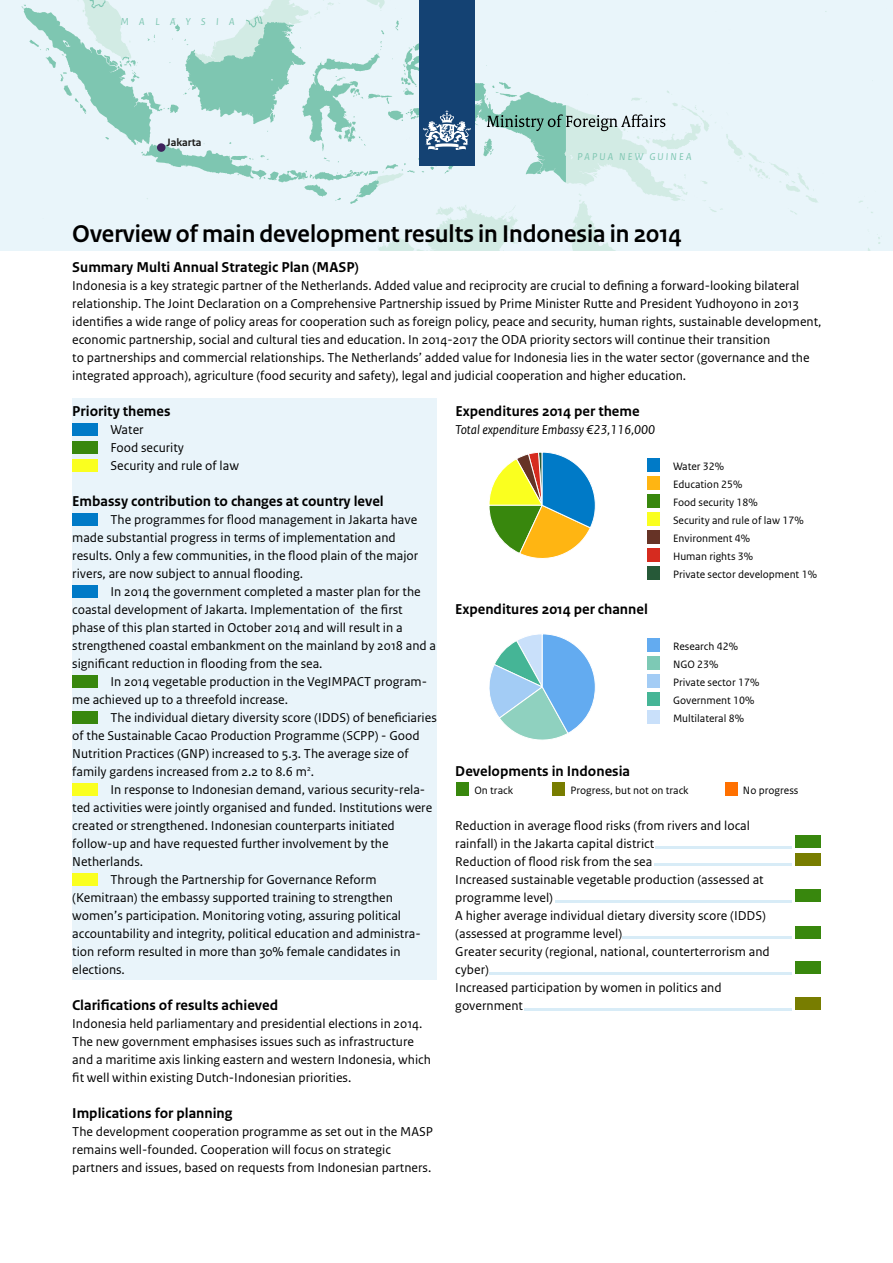
<style>
.page{position:relative;width:893px;height:1263px;background:#fff}
.page>*{position:absolute;margin:0;border:0;box-sizing:border-box;transform-origin:0 0}
.t1{font:700 25.5px "Rijksoverheid Sans Heading";color:#000}
.t2{font:700 15px "Rijksoverheid Sans Text";color:#000}
.t3{font:13.5px/18px "Rijksoverheid Sans Text";color:#000}
.t4{font:italic 13.5px "Rijksoverheid Sans Text";color:#000}
.t5{font:11.25px/18px "Rijksoverheid Sans Text";color:#000}
.t6{font:700 11.25px "Rijksoverheid Sans Text";color:#1d1d1b}
.t7{font:italic 10.5px "Rijksoverheid Sans Text";letter-spacing:.2em;color:#7ec6b1}
.t8{font:italic 10.5px "Rijksoverheid Sans Text";letter-spacing:1em;color:#7ec6b1}
</style>
<div class="page">
<div style="left:0;top:0;width:893px;height:251px;background:#e9f5fa"></div>
<svg style="left:21px;top:5px;width:490px;height:199px"></svg>
<svg style="left:63px;top:40px;width:7px;height:7px"></svg>
<svg style="left:77px;top:0;width:314px;height:65px"></svg>
<div style="left:157px;top:143px;width:8px;height:9px;background:#3f245d;border-radius:50%"></div>
<div style="left:72px;top:399px;width:365px;height:581px;background:#e9f4fa"></div>
<div style="left:419px;top:0;width:56px;height:166px;background:#144273"></div>
<svg style="left:359px;top:90px;width:521px;height:161px"></svg>
<div style="left:72px;top:423px;width:26px;height:13px;background:#007ac7"></div>
<div style="left:72px;top:441px;width:26px;height:13px;background:#38870d"></div>
<div style="left:72px;top:459px;width:26px;height:13px;background:#faff1f"></div>
<div style="left:72px;top:513px;width:26px;height:13px;background:#007ac7"></div>
<div style="left:72px;top:585px;width:26px;height:13px;background:#007ac7"></div>
<div style="left:72px;top:675px;width:26px;height:13px;background:#38870d"></div>
<div style="left:72px;top:711px;width:26px;height:13px;background:#38870d"></div>
<div style="left:72px;top:783px;width:26px;height:13px;background:#faff1f"></div>
<div style="left:72px;top:873px;width:26px;height:13px;background:#faff1f"></div>
<div style="left:647px;top:459px;width:13px;height:13px;background:#007ac7"></div>
<div style="left:647px;top:477px;width:13px;height:13px;background:#ffb512"></div>
<div style="left:647px;top:495px;width:13px;height:13px;background:#38870d"></div>
<div style="left:647px;top:513px;width:13px;height:13px;background:#faff1f"></div>
<div style="left:647px;top:531px;width:13px;height:13px;background:#663326"></div>
<div style="left:647px;top:549px;width:13px;height:13px;background:#d62b1f"></div>
<div style="left:647px;top:567px;width:13px;height:13px;background:#265938"></div>
<div style="left:647px;top:639px;width:13px;height:13px;background:#63abf0"></div>
<div style="left:647px;top:657px;width:13px;height:13px;background:#7dc9b5"></div>
<div style="left:647px;top:675px;width:13px;height:13px;background:#a3ccf5"></div>
<div style="left:647px;top:693px;width:13px;height:13px;background:#45b596"></div>
<div style="left:647px;top:711px;width:13px;height:13px;background:#c9e0fa"></div>
<svg style="left:489px;top:634px;width:106px;height:106px"></svg>
<div style="left:795px;top:835px;width:26px;height:13px;background:#38870d"></div>
<div style="left:795px;top:853px;width:26px;height:13px;background:#787d00"></div>
<div style="left:795px;top:889px;width:26px;height:13px;background:#38870d"></div>
<div style="left:795px;top:926px;width:26px;height:12px;background:#38870d"></div>
<div style="left:795px;top:961px;width:26px;height:13px;background:#38870d"></div>
<div style="left:795px;top:997px;width:26px;height:13px;background:#787d00"></div>
<hr style="left:655px;top:846px;width:137px;height:2px;background:#d8ecf7">
<hr style="left:655px;top:864px;width:137px;height:2px;background:#d8ecf7">
<hr style="left:555px;top:900px;width:237px;height:2px;background:#d8ecf7">
<hr style="left:622px;top:936px;width:170px;height:2px;background:#d8ecf7">
<hr style="left:489px;top:972px;width:303px;height:2px;background:#d8ecf7">
<hr style="left:525px;top:1008px;width:267px;height:2px;background:#d8ecf7">
<div style="left:456px;top:783px;width:13px;height:13px;background:#38870d"></div>
<div style="left:552px;top:783px;width:13px;height:13px;background:#787d00"></div>
<div style="left:725px;top:783px;width:13px;height:13px;background:#ff7000"></div>
<svg style="left:489px;top:452px;width:107px;height:107px"></svg>
<p class="t8" style="left:121px;top:15px;width:115px">MALAYSIA</p>
<p class="t6" style="left:167px;top:136px;width:36px">Jakarta</p>
<p class="t7" style="left:577px;top:151px;width:116px">PAPUA NEW GUINEA</p>
<h1 class="t1" style="left:72px;top:219px;width:611px">Overview of main development results in Indonesia in 2014</h1>
<p class="t2" style="left:72px;top:258px;width:288px">Summary Multi Annual Strategic Plan (MASP)</p>
<p class="t3" style="left:72px;top:277px;width:751px">Indonesia is a key strategic partner of the Netherlands. Added value and reciprocity are crucial to defining a forward-looking bilateral relationship. The Joint Declaration on a Comprehensive Partnership issued by Prime Minister Rutte and President Yudhoyono in 2013 identifies a wide range of policy areas for cooperation such as foreign policy, peace and security, human rights, sustainable development, economic partnership, social and cultural ties and education. In 2014-2017 the ODA priority sectors will continue their transition<br>to partnerships and commercial relationships. The Netherlands’ added value for Indonesia lies in the water sector (governance and the integrated approach), agriculture (food security and safety), legal and judicial cooperation and higher education.</p>
<p class="t2" style="left:72px;top:402px;width:100px">Priority themes</p>
<p class="t3" style="left:111px;top:421px;width:130px">Water<br>Food security<br>Security and rule of law</p>
<p class="t2" style="left:72px;top:492px;width:313px">Embassy contribution to changes at country level</p>
<p class="t3" style="left:72px;top:511px;width:348px;text-indent:38px">The programmes for flood management in Jakarta have made substantial progress in terms of implementation and results. Only a few communities, in the flood plain of the major rivers, are now subject to annual flooding.</p>
<p class="t3" style="left:72px;top:583px;width:365px;text-indent:38px">In 2014 the government completed a master plan for the coastal development of Jakarta. Implementation of the first phase of this plan started in October 2014 and will result in a strengthened coastal embankment on the mainland by 2018 and a significant reduction in flooding from the sea.</p>
<p class="t3" style="left:72px;top:673px;width:356px;text-indent:38px">In 2014 vegetable production in the VegIMPACT program&shy;me achieved up to a threefold increase.</p>
<p class="t3" style="left:72px;top:709px;width:366px;text-indent:38px">The individual dietary diversity score (IDDS) of beneficiaries of the Sustainable Cacao Production Programme (SCPP) - Good Nutrition Practices (GNP) increased to 5.3. The average size of family gardens increased from 2.2 to 8.6 m<sup>2</sup>.</p>
<p class="t3" style="left:111px;top:781px;width:316px">In response to Indonesian demand, various security-rela-</p>
<p class="t3" style="left:72px;top:799px;width:361px">ted activities were jointly organised and funded. Institutions were</p>
<p class="t3" style="left:72px;top:817px;width:324px">created or strengthened. Indonesian counterparts initiated</p>
<p class="t3" style="left:72px;top:835px;width:318px">follow-up and have requested further involvement by the</p>
<p class="t3" style="left:72px;top:853px;width:72px">Netherlands.</p>
<p class="t3" style="left:111px;top:871px;width:267px">Through the Partnership for Governance Reform</p>
<p class="t3" style="left:72px;top:889px;width:322px">(Kemitraan) the embassy supported training to strengthen</p>
<p class="t3" style="left:72px;top:907px;width:330px">women’s participation. Monitoring voting, assuring political</p>
<p class="t3" style="left:72px;top:925px;width:350px">accountability and integrity, political education and administra-</p>
<p class="t3" style="left:72px;top:943px;width:330px">tion reform resulted in more than 30% female candidates in</p>
<p class="t3" style="left:72px;top:961px;width:54px">elections.</p>
<p class="t2" style="left:72px;top:996px;width:207px">Clarifications of results achieved</p>
<p class="t3" style="left:72px;top:1015px;width:360px">Indonesia held parliamentary and presidential elections in 2014.<br>The new government emphasises issues such as infrastructure and a maritime axis linking eastern and western Indonesia, which fit well within existing Dutch-Indonesian priorities.</p>
<p class="t2" style="left:72px;top:1104px;width:162px">Implications for planning</p>
<p class="t3" style="left:72px;top:1123px;width:362px">The development cooperation programme as set out in the MASP remains well-founded. Cooperation will focus on strategic partners and issues, based on requests from Indonesian partners.</p>
<p class="t2" style="left:455px;top:402px;width:186px">Expenditures 2014 per theme</p>
<p class="t4" style="left:455px;top:422px;width:201px">Total expenditure Embassy €23,116,000</p>
<p class="t2" style="left:455px;top:600px;width:194px">Expenditures 2014 per channel</p>
<p class="t2" style="left:455px;top:762px;width:176px">Developments in Indonesia</p>
<p class="t5" style="left:673px;top:457px;width:145px">Water 32%<br>Education 25%<br>Food security 18%<br>Security and rule of law 17%<br>Environment 4%<br>Human rights 3%<br>Private sector development 1%</p>
<p class="t5" style="left:673px;top:637px;width:88px">Research 42%<br>NGO 23%<br>Private sector 17%<br>Government 10%<br>Multilateral 8%</p>
<p class="t5" style="left:474px;top:781px;width:40px">On track</p>
<p class="t5" style="left:570px;top:781px;width:120px">Progress, but not on track</p>
<p class="t5" style="left:743px;top:781px;width:57px">No progress</p>
<p class="t3" style="left:455px;top:817px;width:316px">Reduction in average flood risks (from rivers and local rainfall) in the Jakarta capital district<br>Reduction of flood risk from the sea<br>Increased sustainable vegetable production (assessed at programme level)<br>A higher average individual dietary diversity score (IDDS) (assessed at programme level)<br>Greater security (regional, national, counterterrorism and cyber)<br>Increased participation by women in politics and government</p>
</div>
